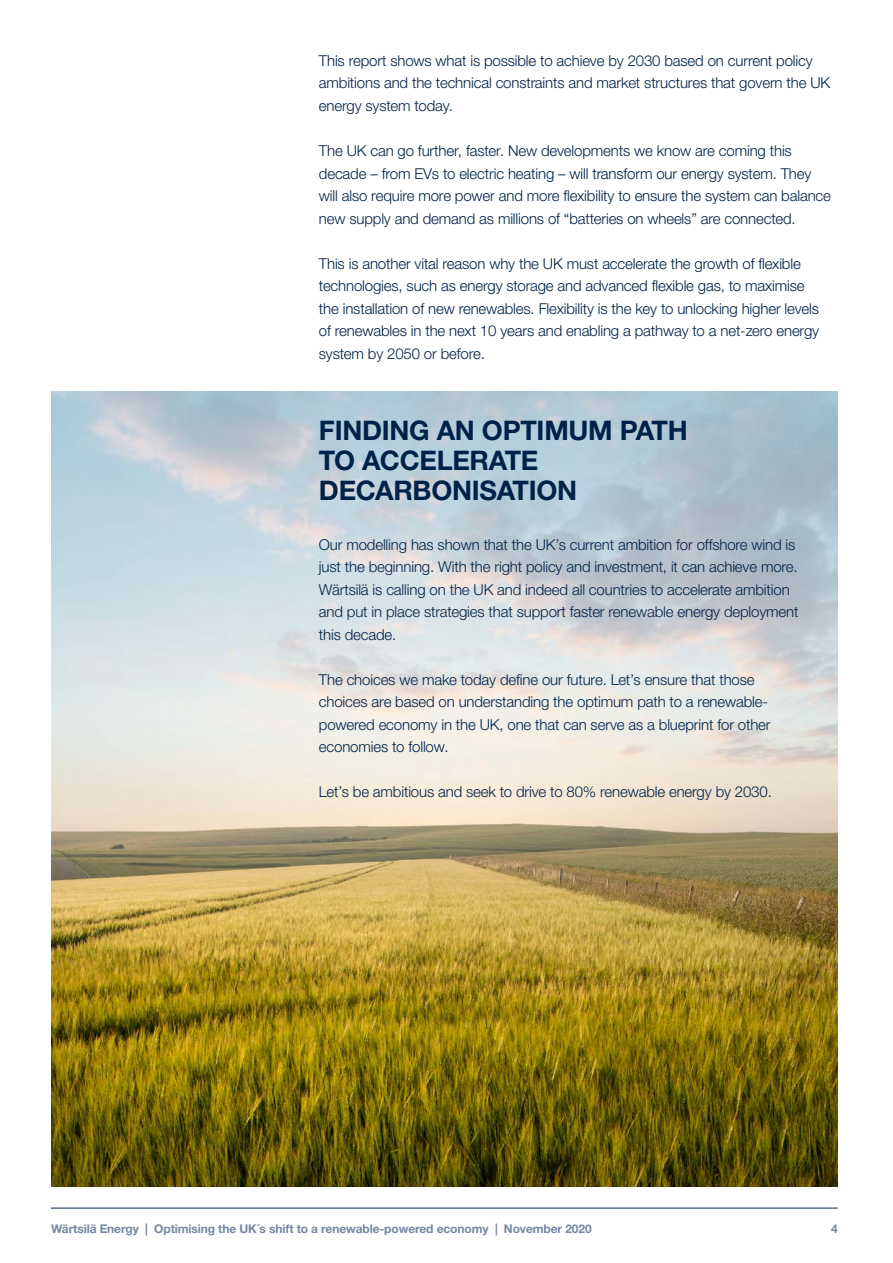
<style>
.page{position:relative;width:893px;height:1263px;background:#fff}
.page>*{position:absolute;margin:0;border:0;box-sizing:border-box;transform-origin:0 0}
.Sub_2_Break{font:700 27px/30px "Helvetica Neue LTW1 G";letter-spacing:-.01em;color:#002248}
.Basic_Break{font:300 15px/22.5px "Helvetica Neue LTW1 G";letter-spacing:-.01em;color:#002248}
.t1{font:700 12px "Helvetica Neue LTW1 G";letter-spacing:-.01em;color:#7587a3}
</style>
<div class="page">
<img style="left:51px;top:391px;width:787px;height:795px">
<hr style="left:51px;top:1208px;width:787px;height:1px;background:#002248">
<p class="Basic_Break" style="left:319px;top:49px;width:513px">This report shows what is possible to achieve by 2030 based on current policy ambitions and the technical constraints and market structures that govern the UK energy system today.</p>
<p class="Basic_Break" style="left:319px;top:139px;width:514px">The UK can go further, faster. New developments we know are coming this decade – from EVs to electric heating – will transform our energy system. They will also require more power and more flexibility to ensure the system can balance new supply and demand as millions of “batteries on wheels” are connected.</p>
<p class="Basic_Break" style="left:319px;top:252px;width:502px">This is another vital reason why the UK must accelerate the growth of flexible technologies, such as energy storage and advanced flexible gas, to maximise the installation of new renewables. Flexibility is the key to unlocking higher levels of renewables in the next 10 years and enabling a pathway to a net-zero energy system by 2050 or before.</p>
<p class="Sub_2_Break" style="left:319px;top:415px;width:370px">FINDING AN OPTIMUM PATH<br>TO ACCELERATE<br>DECARBONISATION</p>
<p class="Basic_Break" style="left:319px;top:533px;width:481px">Our modelling has shown that the UK’s current ambition for offshore wind is just the beginning. With the right policy and investment, it can achieve more.<br>Wärtsilä is calling on the UK and indeed all countries to accelerate ambition and put in place strategies that support faster renewable energy deployment this decade.</p>
<p class="Basic_Break" style="left:319px;top:668px;width:453px">The choices we make today define our future. Let’s ensure that those choices are based on understanding the optimum path to a renewable&shy;powered economy in the UK, one that can serve as a blueprint for other economies to follow.</p>
<p class="Basic_Break" style="left:319px;top:780px;width:454px">Let’s be ambitious and seek to drive to 80% renewable energy by 2030.</p>
<p class="t1" style="left:51px;top:1222px;width:542px">Wärtsilä Energy | Optimising the UK´s shift to a renewable-powered economy | November 2020</p>
<p class="t1" style="left:831px;top:1222px;width:8px">4</p>
</div>
